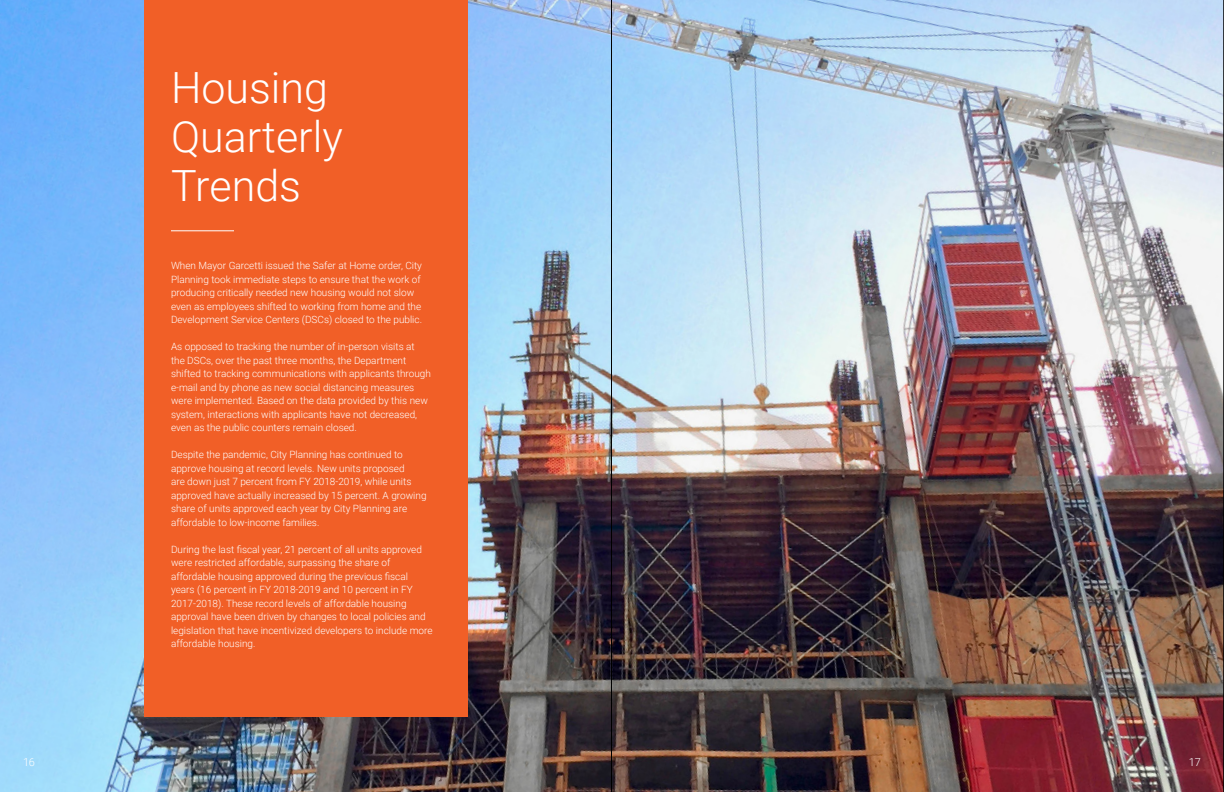
<style>
.page{position:relative;width:1224px;height:792px;background:#fff}
.page>*{position:absolute;margin:0;border:0;box-sizing:border-box;transform-origin:0 0}
.t1{font:300 43px/49px "Roboto";color:#fff}
.t2{font:300 11px "Roboto";color:#fff}
.t3{font:300 10px/13.5px "Roboto";color:#fff}
</style>
<div class="page">
<img style="left:0;top:0;width:1223px;height:792px">
<div style="left:144px;top:0;width:324px;height:716px;background:#f15f27"></div>
<hr style="left:611px;top:0;width:1px;height:792px;background:#000">
<hr style="left:171px;top:231px;width:63px;height:1px;background:#fff">
<hr style="left:1223px;top:0;width:1px;height:792px;background:#000">
<h1 class="t1" style="left:171px;top:61px;width:173px">Housing<br>Quarterly<br>Trends</h1>
<p class="t3" style="left:171px;top:258px;width:253px">When Mayor Garcetti issued the Safer at Home order, City Planning took immediate steps to ensure that the work of producing critically needed new housing would not slow even as employees shifted to working from home and the Development Service Centers (DSCs) closed to the public.</p>
<p class="t3" style="left:171px;top:339px;width:262px">As opposed to tracking the number of in-person visits at the DSCs, over the past three months, the Department shifted to tracking communications with applicants through e-mail and by phone as new social distancing measures were implemented. Based on the data provided by this new system, interactions with applicants have not decreased, even as the public counters remain closed.</p>
<p class="t3" style="left:171px;top:447px;width:257px">Despite the pandemic, City Planning has continued to approve housing at record levels. New units proposed<br>are down just 7 percent from FY 2018-2019, while units approved have actually increased by 15 percent. A growing share of units approved each year by City Planning are affordable to low-income families.</p>
<p class="t3" style="left:171px;top:542px;width:263px">During the last fiscal year, 21 percent of all units approved were restricted affordable, surpassing the share of affordable housing approved during the previous fiscal years (16 percent in FY 2018-2019 and 10 percent in FY 2017-2018). These record levels of affordable housing approval have been driven by changes to local policies and legislation that have incentivized developers to include more affordable housing.</p>
<p class="t2" style="left:23px;top:754px;width:14px">16</p>
<p class="t2" style="left:1189px;top:754px;width:14px">17</p>
</div>
